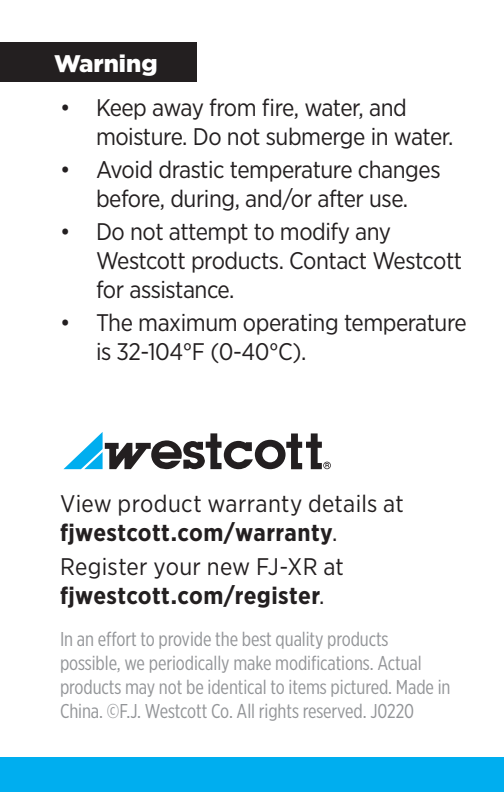
<style>
.page{position:relative;width:504px;height:792px;background:#fff}
.page>*{position:absolute;margin:0;border:0;box-sizing:border-box;transform-origin:0 0}
.t1{font:24px/28.8px "Gotham Narrow";letter-spacing:-.02em;color:#231f20}
.t2{font:24px/28.8px "Gotham Narrow";letter-spacing:.015em;color:#231f20}
.t3{font:24px/28.8px "Gotham Narrow";letter-spacing:.01em;color:#231f20}
.t4{font:900 24px "Gotham";color:#fff}
.t5{font:20px/24px "Gotham X Narrow";letter-spacing:-.005em;color:#939598}
.s1{font-weight:700}
</style>
<div class="page">
<div style="left:0;top:757px;width:504px;height:35px;background:#00aeef"></div>
<div style="left:323px;top:462px;width:8px;height:7px;background:#6a6768;border-radius:50%"></div>
<svg style="left:63px;top:432px;width:267px;height:38px"></svg>
<div style="left:0;top:42px;width:197px;height:40px;background:#231f20"></div>
<p class="t4" style="left:54px;top:47px;width:105px">Warning</p>
<p class="t1" style="left:96px;top:93px;width:359px;text-indent:-36px">• Keep away from fire, water, and moisture. Do not submerge in water.</p>
<p class="t1" style="left:60px;top:155px;width:382px;text-align:center">• Avoid drastic temperature changes before, during, and/or after use.</p>
<p class="t1" style="left:96px;top:217px;width:368px;text-indent:-36px">• Do not attempt to modify any<br>Westcott products. Contact Westcott for assistance.</p>
<p class="t1" style="left:96px;top:307px;width:372px;text-indent:-36px">• The maximum operating temperature is 32-104°F (0-40°C).</p>
<p class="t2" style="left:60px;top:489px;width:345px">View product warranty details at <span class="s1">fjwestcott.com/warranty</span>.</p>
<p class="t3" style="left:60px;top:551px;width:285px">Register your new FJ-XR at <span class="s1">fjwestcott.com/register</span>.</p>
<p class="t5" style="left:60px;top:627px;width:392px">In an effort to provide the best quality products possible, we periodically make modifications. Actual products may not be identical to items pictured. Made in China. ©F.J. Westcott Co. All rights reserved. J0220</p>
</div>
